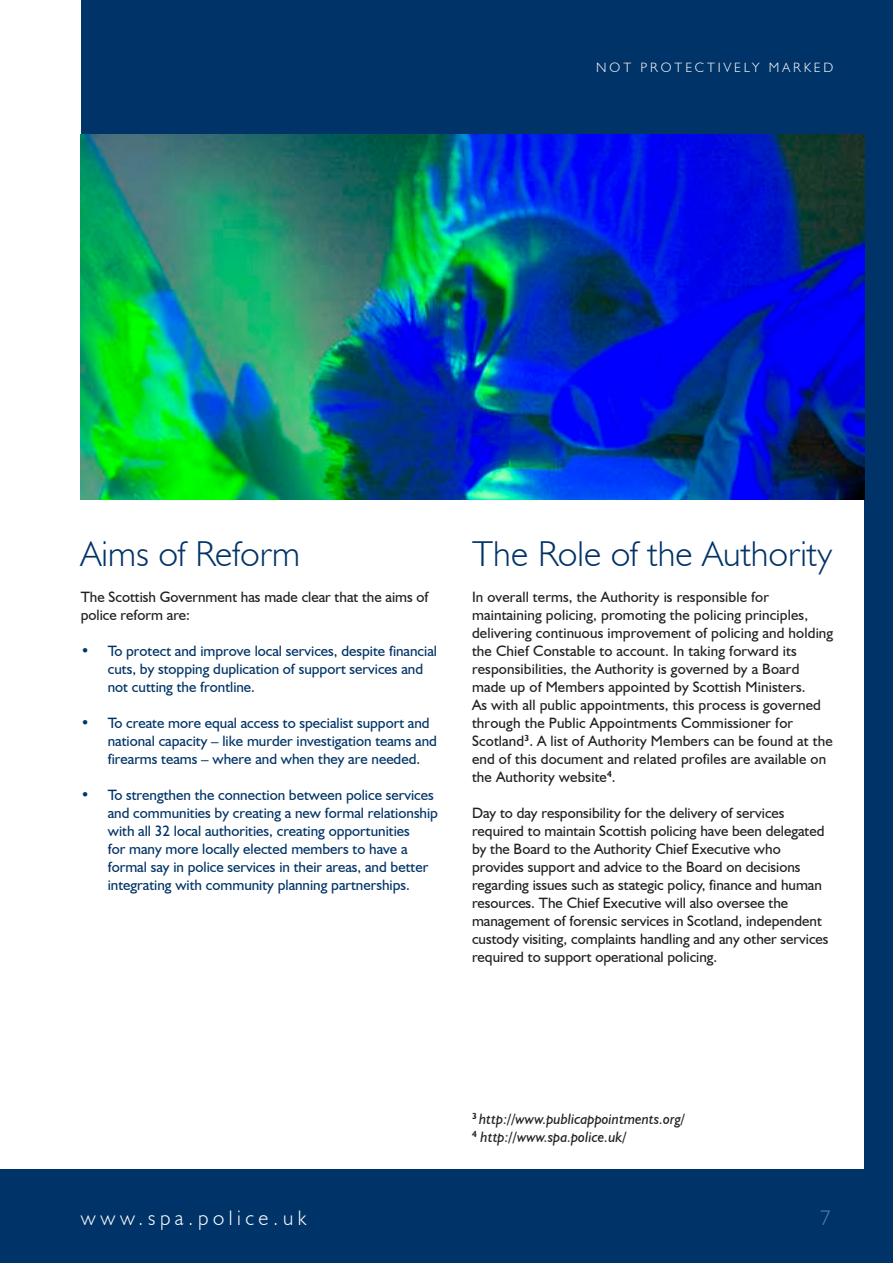
<style>
.page{position:relative;width:893px;height:1263px;background:#fff}
.page>*{position:absolute;margin:0;border:0;box-sizing:border-box;transform-origin:0 0}
.Paragraph_Head{font:300 36px "Humanist 521 BT";letter-spacing:.01em;color:#003367}
.t1{font:300 21px "Humanist 521 BT";letter-spacing:.22em;color:#fff}
.t2{font:300 21px "Humanist 521 BT";color:#4a89be}
.Body{font:15px/18px "Humanist 521 BT";letter-spacing:.01em;color:#231f20}
.Body_Bullets{font:15px/18px "Humanist 521 BT";color:#003367}
.Large_Head{font:italic 15px/18px "Humanist 521 BT";color:#231f20}
.t3{font:300 13.5px "Humanist 521 BT";letter-spacing:.22em;color:#fff}
.s1{font-weight:700}
</style>
<div class="page">
<div style="left:0;top:1170px;width:893px;height:93px;background:#003367"></div>
<div style="left:864px;top:0;width:29px;height:1170px;background:#003367"></div>
<div style="left:81px;top:0;width:812px;height:135px;background:#003367"></div>
<img style="left:81px;top:135px;width:783px;height:365px">
<p class="t3" style="left:596px;top:59px;width:239px">NOT PROTECTIVELY MARKED</p>
<p class="Paragraph_Head" style="left:81px;top:532px;width:221px">Aims of Reform</p>
<p class="Body" style="left:81px;top:588px;width:349px">The Scottish Government has made clear that the aims of police reform are:</p>
<p class="Body_Bullets" style="left:108px;top:642px;width:331px;text-indent:-27px"><span class="s1">•</span> To protect and improve local services, despite financial cuts, by stopping duplication of support services and not cutting the frontline.</p>
<p class="Body_Bullets" style="left:108px;top:714px;width:331px;text-indent:-27px"><span class="s1">•</span> To create more equal access to specialist support and national capacity – like murder investigation teams and firearms teams – where and when they are needed.</p>
<p class="Body_Bullets" style="left:108px;top:786px;width:332px;text-indent:-27px"><span class="s1">•</span> To strengthen the connection between police services and communities by creating a new formal relationship with all 32 local authorities, creating opportunities<br>for many more locally elected members to have a formal say in police services in their areas, and better integrating with community planning partnerships.</p>
<p class="Paragraph_Head" style="left:472px;top:532px;width:362px">The Role of the Authority</p>
<p class="Body" style="left:472px;top:588px;width:363px">In overall terms, the Authority is responsible for maintaining policing, promoting the policing principles, delivering continuous improvement of policing and holding the Chief Constable to account. In taking forward its responsibilities, the Authority is governed by a Board made up of Members appointed by Scottish Ministers.<br>As with all public appointments, this process is governed through the Public Appointments Commissioner for Scotland<sup>3</sup>. A list of Authority Members can be found at the end of this document and related profiles are available on the Authority website<sup>4</sup>.</p>
<p class="Body" style="left:472px;top:804px;width:358px">Day to day responsibility for the delivery of services required to maintain Scottish policing have been delegated by the Board to the Authority Chief Executive who provides support and advice to the Board on decisions regarding issues such as stategic policy, finance and human resources. The Chief Executive will also oversee the management of forensic services in Scotland, independent custody visiting, complaints handling and any other services required to support operational policing.</p>
<p class="Large_Head" style="left:472px;top:1110px;width:215px"><sup>3</sup> http://www.publicappointments.org/<br><sup>4</sup> http://www.spa.police.uk/</p>
<h2 class="t1" style="left:81px;top:1205px;width:227px">www.spa.police.uk</h2>
<h2 class="t2" style="left:820px;top:1205px;width:12px">7</h2>
</div>
